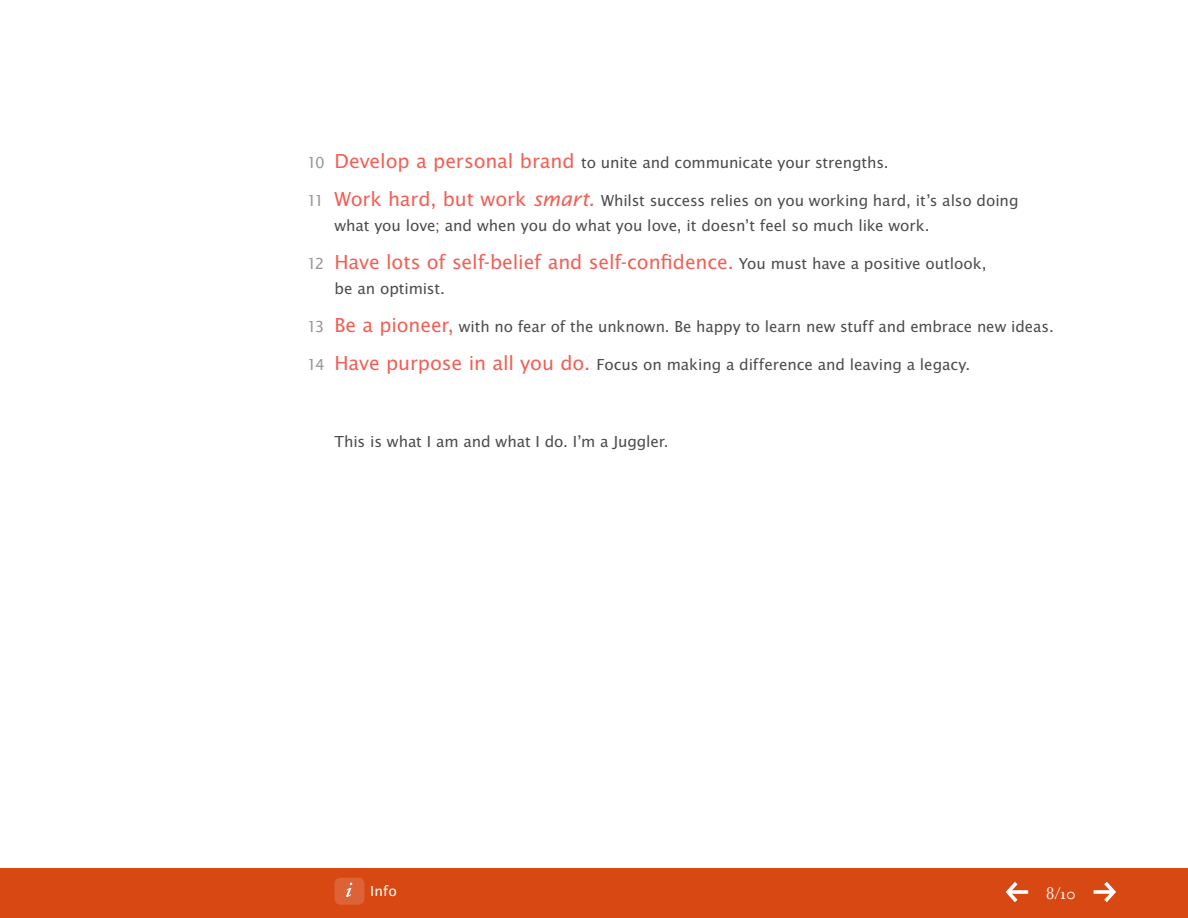
<style>
.page{position:relative;width:1188px;height:918px;background:#fff}
.page>*{position:absolute;margin:0;border:0;box-sizing:border-box;transform-origin:0 0}
.t1{font:21px "Lucida Sans EFOP";letter-spacing:-.01em;color:#f16056}
.t2{font:18px "Filosofia OT";color:#fff}
.t3{font:16.5px/24.8px "Lucida Sans EFOP";letter-spacing:-.005em;color:#4b4c4d}
.t4{font:15px "Lucida Sans EFOP";color:#fff}
.s1{color:#939598}
.s2{font-size:21px;color:#f16056}
.s3{font-style:italic;font-size:21.3px;color:#f16056}
.s4{font-size:16.5px;color:#939598}
.s5{font-size:16.5px;color:#4b4c4d}
</style>
<div class="page">
<div style="left:0;top:869px;width:1188px;height:49px;background:#d74812"></div>
<div style="left:334px;top:878px;width:30px;height:27px;background:#dd6336;border-radius:6px"></div>
<svg style="left:346px;top:883px;width:6px;height:14px"></svg>
<svg style="left:1006px;top:882px;width:22px;height:20px"></svg>
<svg style="left:1094px;top:882px;width:22px;height:20px"></svg>
<p class="t3" style="left:307px;top:151px;width:583px"><span class="s1">10</span> <span class="s2">Develop a personal brand</span> to unite and communicate your strengths.</p>
<p class="t3" style="left:334px;top:189px;width:686px;text-indent:-27px"><span class="s1">11</span> <span class="s2">Work hard, but work</span> <span class="s3">smart.</span> Whilst success relies on you working hard, it’s also doing what you love; and when you do what you love, it doesn’t feel so much like work.</p>
<p class="t1" style="left:307px;top:251px;width:681px"><span class="s4">12</span> Have lots of self-belief and self-confidence. <span class="s5">You must have a positive outlook,</span></p>
<p class="t3" style="left:334px;top:277px;width:112px">be an optimist.</p>
<p class="t3" style="left:307px;top:315px;width:748px"><span class="s1">13</span> <span class="s2">Be a pioneer,</span> with no fear of the unknown. Be happy to learn new stuff and embrace new ideas.</p>
<p class="t3" style="left:307px;top:353px;width:665px"><span class="s1">14</span> <span class="s2">Have purpose in all you do.</span> Focus on making a difference and leaving a legacy.</p>
<p class="t3" style="left:334px;top:430px;width:336px">This is what I am and what I do. I’m a Juggler.</p>
<p class="t4" style="left:370px;top:883px;width:28px">Info</p>
<p class="t2" style="left:1046px;top:884px;width:31px">8/10</p>
</div>
